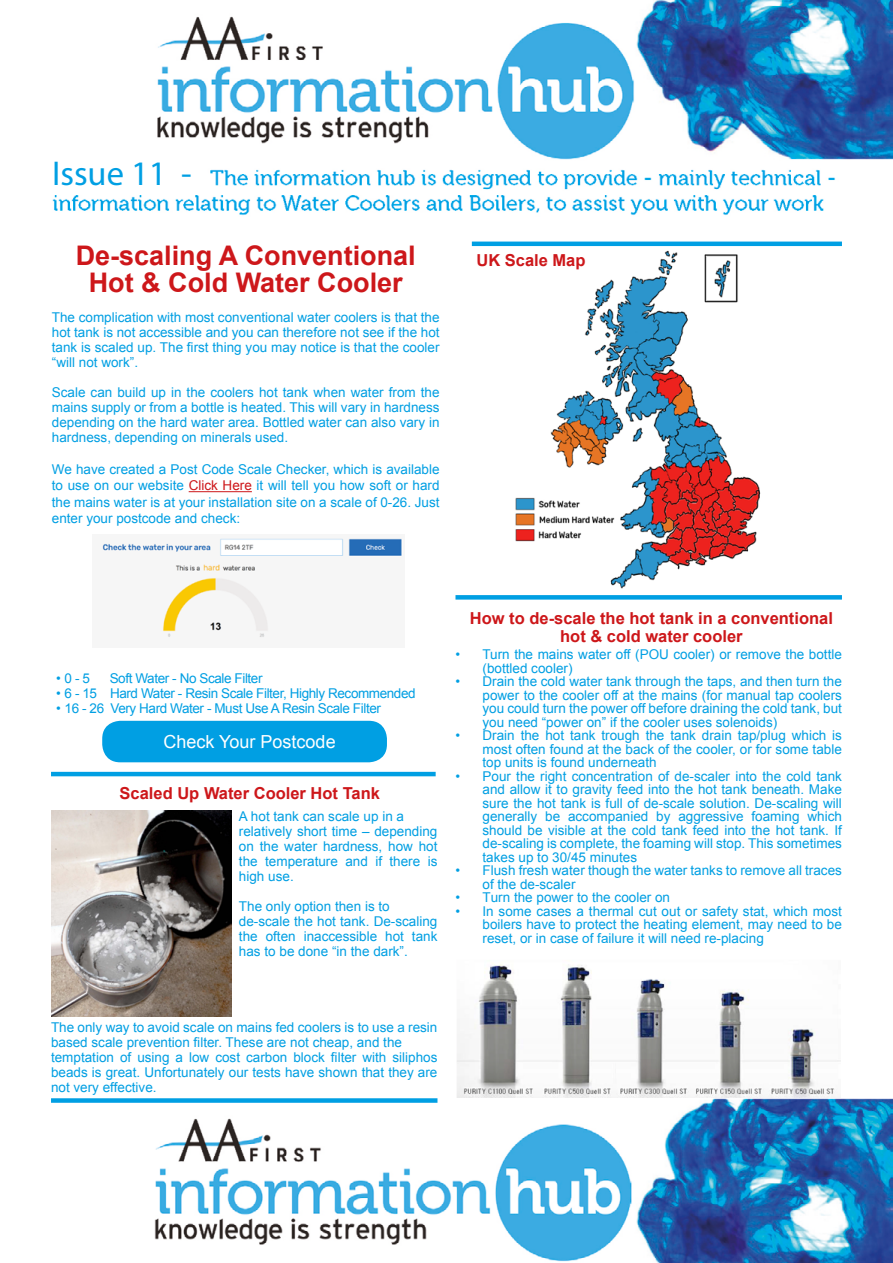
<style>
.page{position:relative;width:893px;height:1263px;background:#fff}
.page>*{position:absolute;margin:0;border:0;box-sizing:border-box;transform-origin:0 0}
.t1{font:34.5px "Myriad Pro";color:#009fe3}
.t2{font:700 27px/27px "Arial";color:#cd171a;text-align:center}
.t3{font:18px "Arial";color:#fff}
.t4{font:700 16.5px/18px "Arial";color:#cd171a;text-align:center}
.t5{font:13.5px/15px "Arial";color:#009fe3;text-align:justify}
.t6{font:13.5px "Arial";letter-spacing:-.03em;color:#009fe3}
.s1{color:#cd171a}
</style>
<div class="page">
<img style="left:51px;top:0;width:842px;height:1263px">
<hr style="left:472px;top:242px;width:370px;height:4px;background:#009fe3">
<div style="left:51px;top:1098px;width:386px;height:5px;background:#009fe3"></div>
<div style="left:455px;top:595px;width:387px;height:5px;background:#009fe3"></div>
<hr style="left:189px;top:491px;width:63px;height:1px;background:#cd171a">
<img style="left:506px;top:248px;width:266px;height:343px">
<img style="left:454px;top:949px;width:387px;height:148px">
<img style="left:51px;top:810px;width:181px;height:206px">
<hr style="left:51px;top:772px;width:385px;height:4px;background:#009fe3">
<img style="left:93px;top:535px;width:312px;height:113px">
<div style="left:102px;top:721px;width:285px;height:41px;background:#009fe3;border-radius:18px"></div>
<h1 class="t1" style="left:52px;top:152px;width:141px">Issue 11 -</h1>
<h2 class="t2" style="left:76px;top:243px;width:342px">De-scaling A Conventional<br>Hot &amp; Cold Water Cooler</h2>
<p class="t5" style="left:52px;top:310px;width:389px">The complication with most conventional water coolers is that the hot tank is not accessible and you can therefore not see if the hot tank is scaled up. The first thing you may notice is that the cooler “will not work”.</p>
<p class="t5" style="left:52px;top:385px;width:389px">Scale can build up in the coolers hot tank when water from the mains supply or from a bottle is heated. This will vary in hardness depending on the hard water area. Bottled water can also vary in hardness, depending on minerals used.</p>
<p class="t5" style="left:52px;top:461px;width:389px;line-height:16.5px">We have created a Post Code Scale Checker, which is available to use on our website <span class="s1">Click Here</span> it will tell you how soft or hard the mains water is at your installation site on a scale of 0-26. Just enter your postcode and check:</p>
<p class="t4" style="left:476px;top:252px;width:111px">UK Scale Map</p>
<p class="t5" style="left:56px;top:671px;width:35px">• 0 - 5</p>
<p class="t6" style="left:110px;top:670px;width:154px">Soft Water - No Scale Filter</p>
<p class="t6" style="left:56px;top:685px;width:361px">• 6 - 15 Hard Water - Resin Scale Filter, Highly Recommended</p>
<p class="t6" style="left:56px;top:700px;width:326px">• 16 - 26 Very Hard Water - Must Use A Resin Scale Filter</p>
<h3 class="t3" style="left:164px;top:730px;width:174px">Check Your Postcode</h3>
<p class="t4" style="left:120px;top:784px;width:262px">Scaled Up Water Cooler Hot Tank</p>
<p class="t5" style="left:239px;top:809px;width:200px;text-align:left">A hot tank can scale up in a relatively short time – depending on the water hardness, how hot the temperature and if there is high use.</p>
<p class="t5" style="left:239px;top:899px;width:200px;text-align:left">The only option then is to de-scale the hot tank. De-scaling the often inaccessible hot tank has to be done “in the dark”.</p>
<p class="t4" style="left:470px;top:610px;width:365px">How to de-scale the hot tank in a conventional hot &amp; cold water cooler</p>
<p class="t5" style="left:482px;top:648px;width:361px;line-height:13.5px;text-indent:-27px">• Turn the mains water off (POU cooler) or remove the bottle (bottled cooler)</p>
<p class="t5" style="left:482px;top:675px;width:361px;line-height:13.5px;text-indent:-27px">• Drain the cold water tank through the taps, and then turn the power to the cooler off at the mains (for manual tap coolers you could turn the power off before draining the cold tank, but you need “power on” if the cooler uses solenoids)</p>
<p class="t5" style="left:482px;top:729px;width:361px;line-height:13.5px;text-indent:-27px">• Drain the hot tank trough the tank drain tap/plug which is most often found at the back of the cooler, or for some table top units is found underneath</p>
<p class="t5" style="left:482px;top:769px;width:361px;line-height:13.5px;text-indent:-27px">• Pour the right concentration of de-scaler into the cold tank and allow it to gravity feed into the hot tank beneath. Make sure the hot tank is full of de-scale solution. De-scaling will generally be accompanied by aggressive foaming which should be visible at the cold tank feed into the hot tank. If de-scaling is complete, the foaming will stop. This sometimes takes up to 30/45 minutes</p>
<p class="t5" style="left:482px;top:864px;width:361px;line-height:13.5px;text-indent:-27px">• Flush fresh water though the water tanks to remove all traces of the de-scaler</p>
<p class="t5" style="left:455px;top:890px;width:216px">• Turn the power to the cooler on</p>
<p class="t5" style="left:482px;top:904px;width:361px;line-height:13.5px;text-indent:-27px">• In some cases a thermal cut out or safety stat, which most boilers have to protect the heating element, may need to be reset, or in case of failure it will need re-placing</p>
<p class="t5" style="left:51px;top:1019px;width:388px;text-align:left">The only way to avoid scale on mains fed coolers is to use a resin based scale prevention filter. These are not cheap, and the temptation of using a low cost carbon block filter with siliphos beads is great. Unfortunately our tests have shown that they are not very effective.</p>
</div>
